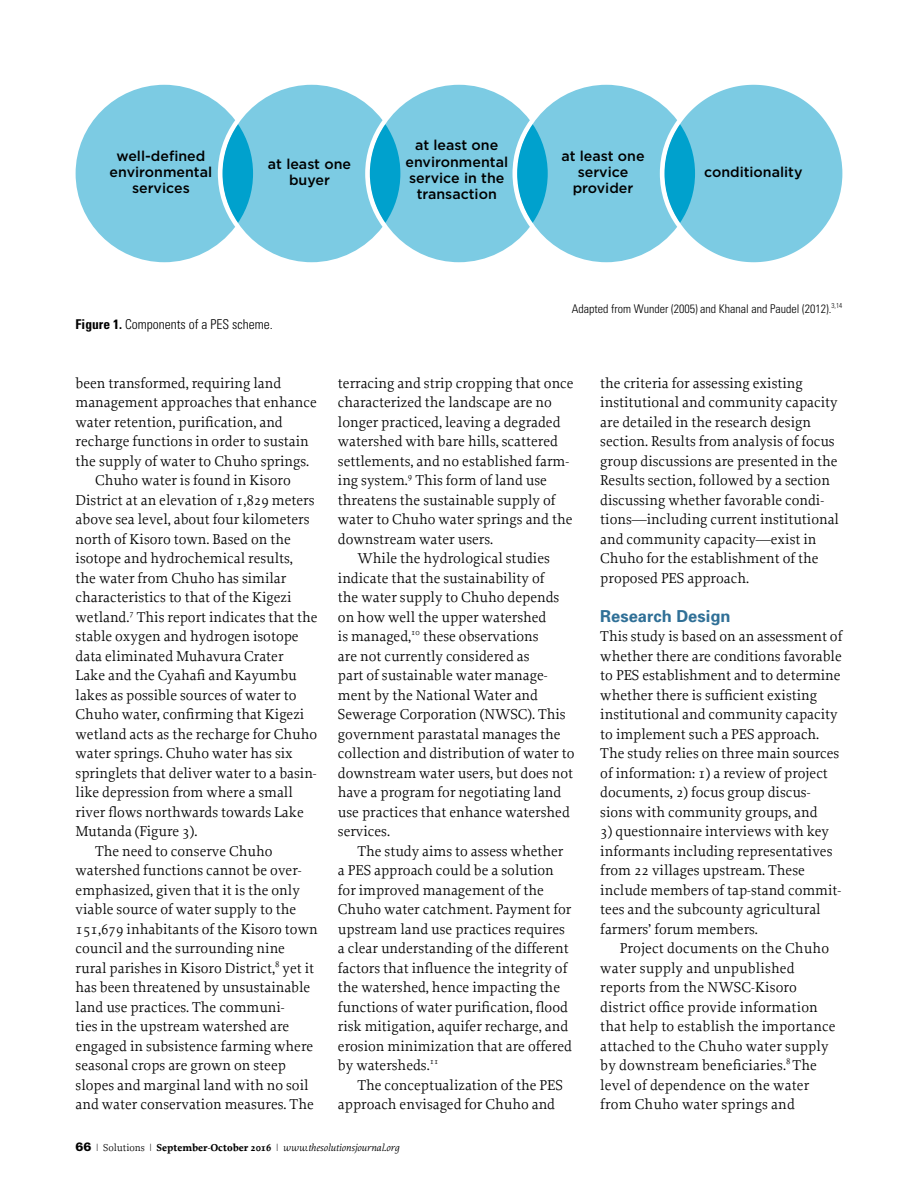
<style>
.page{position:relative;width:918px;height:1188px;background:#fff}
.page>*{position:absolute;margin:0;border:0;box-sizing:border-box;transform-origin:0 0}
.t1{font:700 16.5px "Univers";color:#307097}
.t2{font:15px/19.5px "Proforma";color:#000}
.t3{font:500 14.25px/16.2px "Gotham HTF";color:#000;text-align:center}
.t4{font:300 condensed 13.5px "Univers LT Std";color:#000}
.t5{font:300 condensed 12px "Univers LT Std";color:#000}
.t6{font:italic 10.5px "Proforma";color:#000}
.s1{font-weight:700}
.s2{font-family:"Univers LT Std";font-weight:900;font-style:normal;font-size:12px}
.s3{font-style:normal}
.s4{font-weight:700;font-style:normal}
</style>
<div class="page">
<svg style="left:76px;top:85px;width:766px;height:177px"></svg>
<svg style="left:223px;top:124px;width:30px;height:99px;background:#17a9d1"></svg>
<svg style="left:370px;top:124px;width:30px;height:99px;background:#18a9d1"></svg>
<svg style="left:517px;top:124px;width:31px;height:99px;background:#1cabd2"></svg>
<svg style="left:665px;top:124px;width:30px;height:99px;background:#17a9d1"></svg>
<p class="t3" style="left:406px;top:137px;width:104px">at least one environmental service in the transaction</p>
<p class="t3" style="left:110px;top:147px;width:104px">well-defined environmental services</p>
<p class="t3" style="left:561px;top:147px;width:85px">at least one service provider</p>
<p class="t3" style="left:268px;top:156px;width:85px">at least one buyer</p>
<p class="t3" style="left:704px;top:164px;width:100px">conditionality</p>
<p class="t4" style="left:76px;top:316px;width:199px"><span class="s1">Figure 1.</span> Components of a PES scheme.</p>
<p class="t2" style="left:76px;top:373px;width:207px">been transformed, requiring land</p>
<p class="t2" style="left:76px;top:392px;width:243px">management approaches that enhance</p>
<p class="t2" style="left:76px;top:412px;width:209px">water retention, purification, and</p>
<p class="t2" style="left:76px;top:431px;width:235px">recharge functions in order to sustain</p>
<p class="t2" style="left:76px;top:451px;width:235px">the supply of water to Chuho springs.</p>
<p class="t2" style="left:95px;top:470px;width:197px">Chuho water is found in Kisoro</p>
<p class="t2" style="left:76px;top:490px;width:240px">District at an elevation of 1,829 meters</p>
<p class="t2" style="left:76px;top:509px;width:235px">above sea level, about four kilometers</p>
<p class="t2" style="left:76px;top:529px;width:217px">north of Kisoro town. Based on the</p>
<p class="t2" style="left:76px;top:548px;width:219px">isotope and hydrochemical results,</p>
<p class="t2" style="left:76px;top:568px;width:212px">the water from Chuho has similar</p>
<p class="t2" style="left:76px;top:587px;width:218px">characteristics to that of the Kigezi</p>
<p class="t2" style="left:76px;top:607px;width:243px">wetland.<sup>7</sup> This report indicates that the</p>
<p class="t2" style="left:76px;top:626px;width:225px">stable oxygen and hydrogen isotope</p>
<p class="t2" style="left:76px;top:646px;width:209px">data eliminated Muhavura Crater</p>
<p class="t2" style="left:76px;top:665px;width:223px">Lake and the Cyahafi and Kayumbu</p>
<p class="t2" style="left:76px;top:685px;width:222px">lakes as possible sources of water to</p>
<p class="t2" style="left:76px;top:704px;width:230px">Chuho water, confirming that Kigezi</p>
<p class="t2" style="left:76px;top:724px;width:243px">wetland acts as the recharge for Chuho</p>
<p class="t2" style="left:76px;top:743px;width:219px">water springs. Chuho water has six</p>
<p class="t2" style="left:76px;top:763px;width:243px">springlets that deliver water to a basin-</p>
<p class="t2" style="left:76px;top:782px;width:219px">like depression from where a small</p>
<p class="t2" style="left:76px;top:802px;width:230px">river flows northwards towards Lake</p>
<p class="t2" style="left:76px;top:821px;width:123px">Mutanda (Figure 3).</p>
<p class="t2" style="left:95px;top:841px;width:179px">The need to conserve Chuho</p>
<p class="t2" style="left:76px;top:860px;width:228px">watershed functions cannot be over-</p>
<p class="t2" style="left:76px;top:880px;width:226px">emphasized, given that it is the only</p>
<p class="t2" style="left:76px;top:899px;width:222px">viable source of water supply to the</p>
<p class="t2" style="left:76px;top:919px;width:244px">151,679 inhabitants of the Kisoro town</p>
<p class="t2" style="left:76px;top:938px;width:211px">council and the surrounding nine</p>
<p class="t2" style="left:76px;top:958px;width:240px">rural parishes in Kisoro District,<sup>8</sup> yet it</p>
<p class="t2" style="left:76px;top:977px;width:236px">has been threatened by unsustainable</p>
<p class="t2" style="left:76px;top:997px;width:211px">land use practices. The communi-</p>
<p class="t2" style="left:76px;top:1016px;width:215px">ties in the upstream watershed are</p>
<p class="t2" style="left:76px;top:1036px;width:239px">engaged in subsistence farming where</p>
<p class="t2" style="left:76px;top:1055px;width:212px">seasonal crops are grown on steep</p>
<p class="t2" style="left:76px;top:1075px;width:234px">slopes and marginal land with no soil</p>
<p class="t2" style="left:76px;top:1094px;width:240px">and water conservation measures. The</p>
<p class="t5" style="left:572px;top:301px;width:272px">Adapted from Wunder (2005) and Khanal and Paudel (2012).<sup>3,14</sup></p>
<p class="t2" style="left:338px;top:373px;width:237px">terracing and strip cropping that once</p>
<p class="t2" style="left:338px;top:392px;width:216px">characterized the landscape are no</p>
<p class="t2" style="left:338px;top:412px;width:224px">longer practiced, leaving a degraded</p>
<p class="t2" style="left:338px;top:431px;width:221px">watershed with bare hills, scattered</p>
<p class="t2" style="left:338px;top:451px;width:233px">settlements, and no established farm-</p>
<p class="t2" style="left:338px;top:470px;width:211px">ing system.<sup>9</sup> This form of land use</p>
<p class="t2" style="left:338px;top:490px;width:219px">threatens the sustainable supply of</p>
<p class="t2" style="left:338px;top:509px;width:236px">water to Chuho water springs and the</p>
<p class="t2" style="left:338px;top:529px;width:157px">downstream water users.</p>
<p class="t2" style="left:357px;top:548px;width:194px">While the hydrological studies</p>
<p class="t2" style="left:338px;top:568px;width:208px">indicate that the sustainability of</p>
<p class="t2" style="left:338px;top:587px;width:223px">the water supply to Chuho depends</p>
<p class="t2" style="left:338px;top:607px;width:210px">on how well the upper watershed</p>
<p class="t2" style="left:338px;top:626px;width:202px">is managed,<sup>10</sup> these observations</p>
<p class="t2" style="left:338px;top:646px;width:193px">are not currently considered as</p>
<p class="t2" style="left:338px;top:665px;width:211px">part of sustainable water manage-</p>
<p class="t2" style="left:338px;top:685px;width:202px">ment by the National Water and</p>
<p class="t2" style="left:338px;top:704px;width:229px">Sewerage Corporation (NWSC). This</p>
<p class="t2" style="left:338px;top:724px;width:224px">government parastatal manages the</p>
<p class="t2" style="left:338px;top:743px;width:238px">collection and distribution of water to</p>
<p class="t2" style="left:338px;top:763px;width:237px">downstream water users, but does not</p>
<p class="t2" style="left:338px;top:782px;width:225px">have a program for negotiating land</p>
<p class="t2" style="left:338px;top:802px;width:233px">use practices that enhance watershed</p>
<p class="t2" style="left:338px;top:821px;width:54px">services.</p>
<p class="t2" style="left:357px;top:841px;width:207px">The study aims to assess whether</p>
<p class="t2" style="left:338px;top:860px;width:217px">a PES approach could be a solution</p>
<p class="t2" style="left:338px;top:880px;width:208px">for improved management of the</p>
<p class="t2" style="left:338px;top:899px;width:235px">Chuho water catchment. Payment for</p>
<p class="t2" style="left:338px;top:919px;width:228px">upstream land use practices requires</p>
<p class="t2" style="left:338px;top:938px;width:232px">a clear understanding of the different</p>
<p class="t2" style="left:338px;top:958px;width:231px">factors that influence the integrity of</p>
<p class="t2" style="left:338px;top:977px;width:224px">the watershed, hence impacting the</p>
<p class="t2" style="left:338px;top:997px;width:232px">functions of water purification, flood</p>
<p class="t2" style="left:338px;top:1016px;width:232px">risk mitigation, aquifer recharge, and</p>
<p class="t2" style="left:338px;top:1036px;width:236px">erosion minimization that are offered</p>
<p class="t2" style="left:338px;top:1055px;width:102px">by watersheds.<sup>11</sup></p>
<p class="t2" style="left:357px;top:1075px;width:207px">The conceptualization of the PES</p>
<p class="t2" style="left:338px;top:1094px;width:219px">approach envisaged for Chuho and</p>
<p class="t2" style="left:600px;top:373px;width:240px">the criteria for assessing existing institutional and community capacity are detailed in the research design section. Results from analysis of focus group discussions are presented in the Results section, followed by a section discussing whether favorable condi&shy;tions—including current institutional and community capacity—exist in Chuho for the establishment of the proposed PES approach.</p>
<p class="t1" style="left:600px;top:605px;width:132px">Research Design</p>
<p class="t2" style="left:600px;top:626px;width:244px">This study is based on an assessment of whether there are conditions favorable to PES establishment and to determine whether there is sufficient existing institutional and community capacity to implement such a PES approach.<br>The study relies on three main sources of information: 1) a review of project documents, 2) focus group discus&shy;sions with community groups, and</p>
<p class="t2" style="left:600px;top:821px;width:242px">3) questionnaire interviews with key informants including representatives from 22 villages upstream. These include members of tap-stand commit&shy;tees and the subcounty agricultural farmers’ forum members.</p>
<p class="t2" style="left:600px;top:938px;width:237px;text-indent:20px">Project documents on the Chuho water supply and unpublished reports from the NWSC-Kisoro district office provide information that help to establish the importance attached to the Chuho water supply by downstream beneficiaries.<sup>8</sup> The level of dependence on the water from Chuho water springs and</p>
<p class="t6" style="left:76px;top:1141px;width:325px"><span class="s2">66</span> <span class="s3">| Solutions |</span> <span class="s4">September-October 2016</span> <span class="s3">|</span> www.thesolutionsjournal.org</p>
</div>
